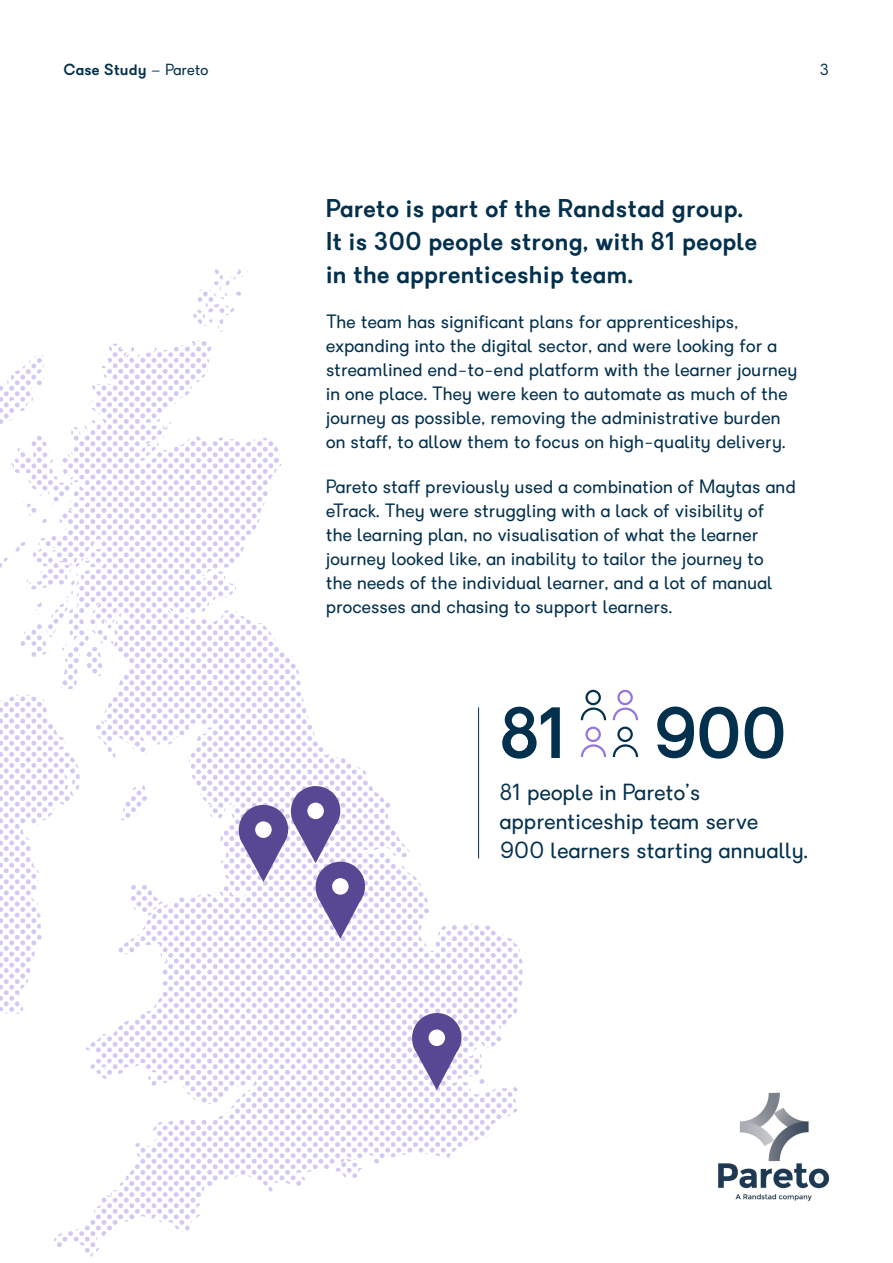
<style>
.page{position:relative;width:893px;height:1263px;background:#fff}
.page>*{position:absolute;margin:0;border:0;box-sizing:border-box;transform-origin:0 0}
.Body_Copy_12_16_5pt{font:600 67.5px "Granary";color:#03304d}
.t1{font:600 24px/33px "Granary";letter-spacing:.02em;color:#03304d}
.Body_Copy_12_16_5pt-2{font:21.75px/29.2px "Granary";letter-spacing:.02em;color:#03304d}
.Standfirst_12_17pt{font:18px/24px "Granary";letter-spacing:.02em;color:#03304d}
.t2{font:600 15px "Granary";letter-spacing:.02em;color:#03304d}
.t3{font:15px "Granary";color:#03304d}
.s1{font-weight:400}
</style>
<div class="page">
<svg style="left:193px;top:269px;width:55px;height:63px"></svg>
<svg style="left:0;top:356px;width:39px;height:161px"></svg>
<svg style="left:54px;top:707px;width:468px;height:550px"></svg>
<svg style="left:39px;top:340px;width:243px;height:202px"></svg>
<svg style="left:0;top:542px;width:368px;height:563px"></svg>
<div style="left:332px;top:878px;width:17px;height:17px;background:#fff;border-radius:50%"></div>
<svg style="left:412px;top:1013px;width:53px;height:77px"></svg>
<div style="left:429px;top:1029px;width:16px;height:17px;background:#fff;border-radius:50%"></div>
<hr style="left:478px;top:707px;width:1px;height:151px;background:#03304d">
<img style="left:718px;top:1092px;width:112px;height:109px">
<svg style="left:580px;top:689px;width:59px;height:69px"></svg>
<p class="t2" style="left:64px;top:60px;width:146px">Case Study <span class="s1">– Pareto</span></p>
<p class="t3" style="left:820px;top:60px;width:10px">3</p>
<p class="t1" style="left:326px;top:192px;width:433px">Pareto is part of the Randstad group.<br>It is 300 people strong, with 81 people in the apprenticeship team.</p>
<p class="Standfirst_12_17pt" style="left:326px;top:310px;width:473px">The team has significant plans for apprenticeships, expanding into the digital sector, and were looking for a streamlined end-to-end platform with the learner journey in one place. They were keen to automate as much of the journey as possible, removing the administrative burden on staff, to allow them to focus on high-quality delivery.</p>
<p class="Standfirst_12_17pt" style="left:326px;top:475px;width:471px">Pareto staff previously used a combination of Maytas and eTrack. They were struggling with a lack of visibility of<br>the learning plan, no visualisation of what the learner journey looked like, an inability to tailor the journey to<br>the needs of the individual learner, and a lot of manual processes and chasing to support learners.</p>
<p class="Body_Copy_12_16_5pt" style="left:653px;top:688px;width:135px">900</p>
<p class="Body_Copy_12_16_5pt" style="left:500px;top:688px;width:69px">81</p>
<p class="Body_Copy_12_16_5pt-2" style="left:500px;top:778px;width:310px">81 people in Pareto’s apprenticeship team serve<br>900 learners starting annually.</p>
</div>
